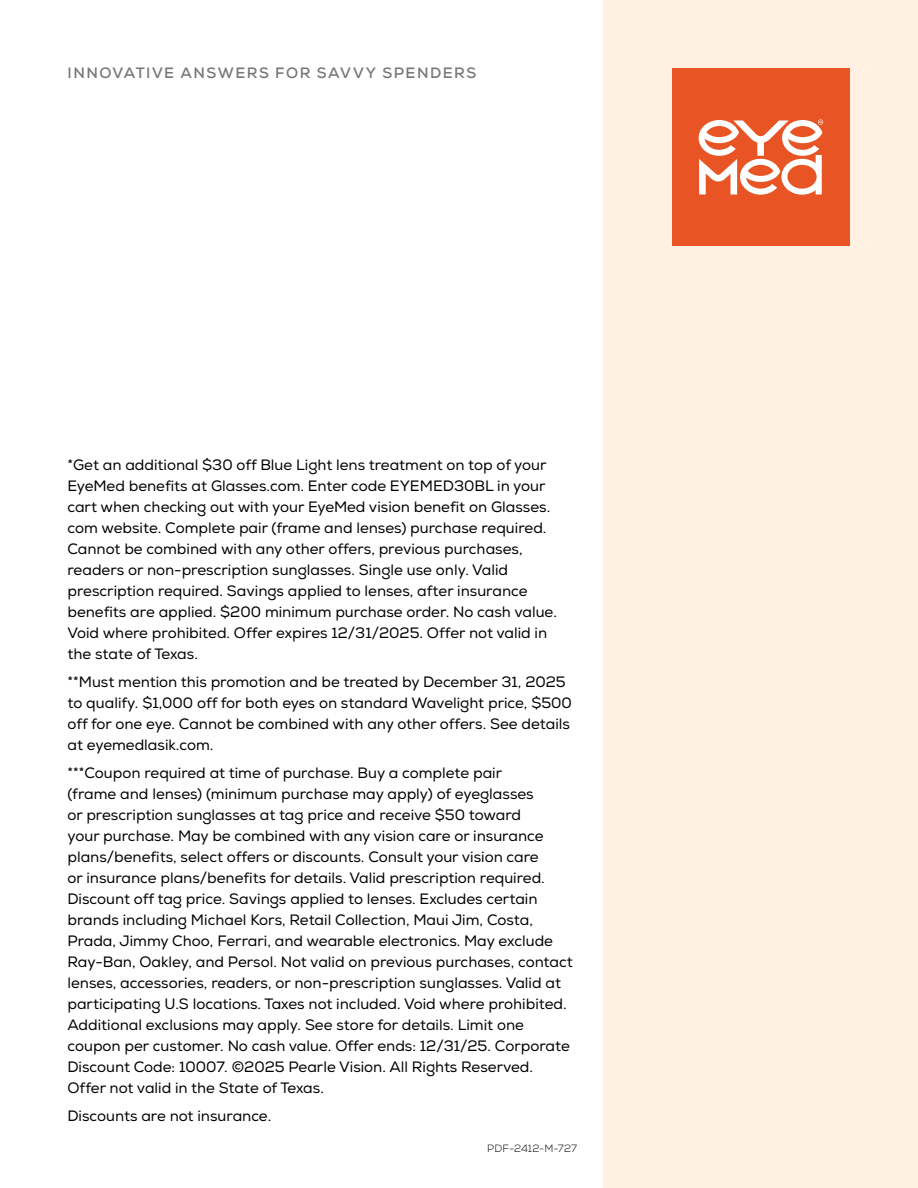
<style>
.page{position:relative;width:918px;height:1188px;background:#fff}
.page>*{position:absolute;margin:0;border:0;box-sizing:border-box;transform-origin:0 0}
.P__Disclaimers{font:15px/21px "Nexa";color:#000}
.H1__Page_Subheader{font:700 15px "Nexa";letter-spacing:.095em;color:#777878}
.t1{font:300 10.5px "Nexa";letter-spacing:.01em;color:#000}
</style>
<div class="page">
<div style="left:603px;top:0;width:315px;height:1188px;background:#fff0e1"></div>
<div style="left:672px;top:69px;width:177px;height:177px;background:#e95424"></div>
<svg style="left:699px;top:119px;width:124px;height:76px"></svg>
<h1 class="H1__Page_Subheader" style="left:68px;top:63px;width:410px">INNOVATIVE ANSWERS FOR SAVVY SPENDERS</h1>
<p class="P__Disclaimers" style="left:68px;top:455px;width:491px">*Get an additional $30 off Blue Light lens treatment on top of your EyeMed benefits at Glasses.com. Enter code EYEMED30BL in your cart when checking out with your EyeMed vision benefit on Glasses. com website. Complete pair (frame and lenses) purchase required.<br>Cannot be combined with any other offers, previous purchases, readers or non-prescription sunglasses. Single use only. Valid prescription required. Savings applied to lenses, after insurance benefits are applied. $200 minimum purchase order. No cash value.<br>Void where prohibited. Offer expires 12/31/2025. Offer not valid in the state of Texas.</p>
<p class="P__Disclaimers" style="left:68px;top:672px;width:506px">**Must mention this promotion and be treated by December 31, 2025 to qualify. $1,000 off for both eyes on standard Wavelight price, $500 off for one eye. Cannot be combined with any other offers. See details at eyemedlasik.com.</p>
<p class="P__Disclaimers" style="left:68px;top:762px;width:507px">***Coupon required at time of purchase. Buy a complete pair<br>(frame and lenses) (minimum purchase may apply) of eyeglasses<br>or prescription sunglasses at tag price and receive $50 toward<br>your purchase. May be combined with any vision care or insurance plans/benefits, select offers or discounts. Consult your vision care<br>or insurance plans/benefits for details. Valid prescription required.<br>Discount off tag price. Savings applied to lenses. Excludes certain brands including Michael Kors, Retail Collection, Maui Jim, Costa, Prada, Jimmy Choo, Ferrari, and wearable electronics. May exclude Ray-Ban, Oakley, and Persol. Not valid on previous purchases, contact lenses, accessories, readers, or non-prescription sunglasses. Valid at participating U.S locations. Taxes not included. Void where prohibited.<br>Additional exclusions may apply. See store for details. Limit one coupon per customer. No cash value. Offer ends: 12/31/25. Corporate Discount Code: 10007. ©2025 Pearle Vision. All Rights Reserved.<br>Offer not valid in the State of Texas.</p>
<p class="P__Disclaimers" style="left:68px;top:1105px;width:205px">Discounts are not insurance.</p>
<p class="t1" style="left:487px;top:1143px;width:91px">PDF-2412-M-727</p>
</div>
